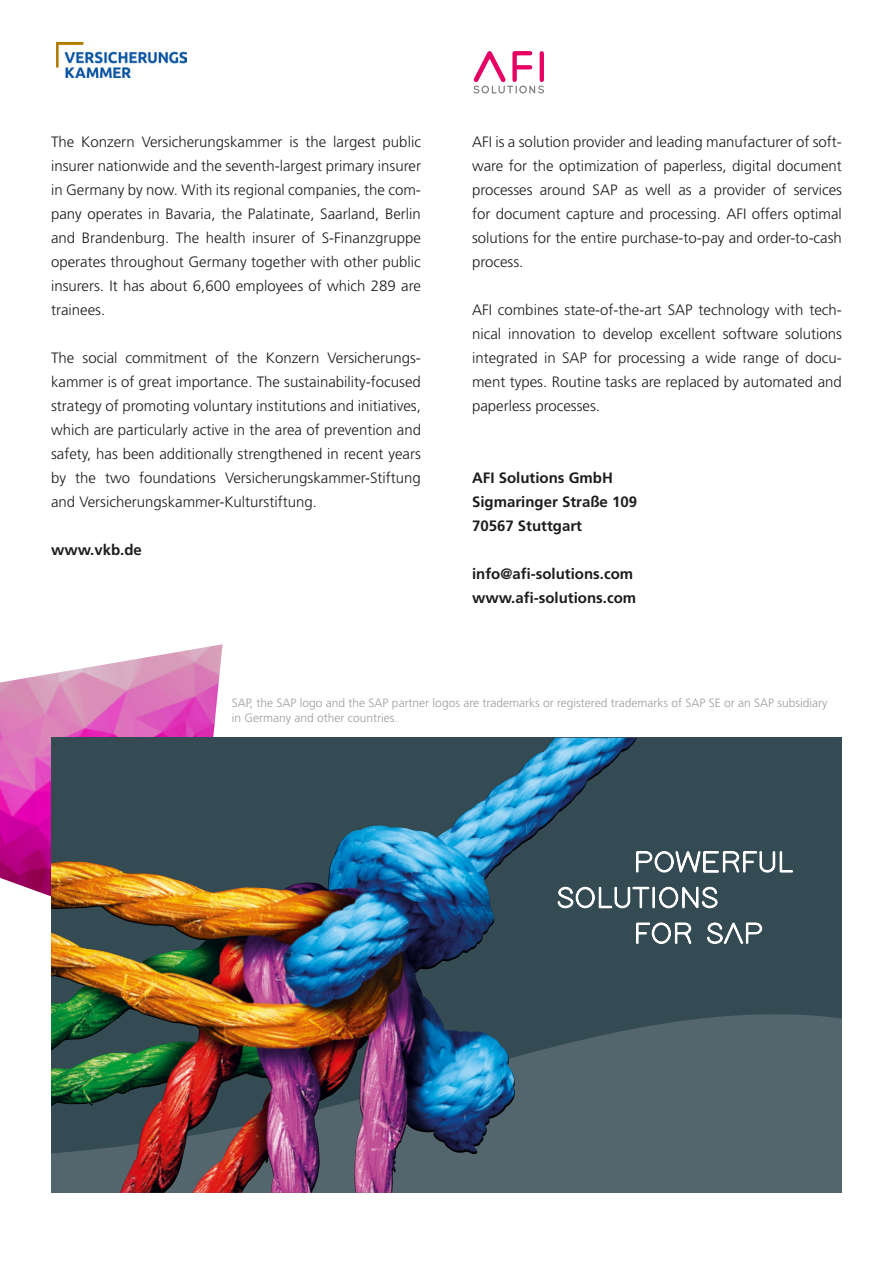
<style>
.page{position:relative;width:893px;height:1263px;background:#fff}
.page>*{position:absolute;margin:0;border:0;box-sizing:border-box;transform-origin:0 0}
.t1{font:300 15px/24px "Frutiger LT Std";color:#1d1d1b;text-align:justify}
.t2{font:700 15px/24px "Frutiger LT Std";color:#1d1d1b}
.t3{font:300 12px/14.4px "Frutiger LT Std";color:#9d9d9d}
</style>
<div class="page">
<img style="left:56px;top:43px;width:130px;height:35px">
<svg style="left:473px;top:51px;width:71px;height:42px"></svg>
<img style="left:0;top:644px;width:223px;height:253px">
<img style="left:51px;top:738px;width:791px;height:275px">
<img style="left:51px;top:1013px;width:791px;height:180px">
<img style="left:515px;top:738px;width:40px;height:38px">
<svg style="left:557px;top:850px;width:237px;height:62px;background:#52656d"></svg>
<svg style="left:635px;top:921px;width:58px;height:24px"></svg>
<svg style="left:706px;top:920px;width:57px;height:25px"></svg>
<p class="t1" style="left:51px;top:130px;width:371px">The Konzern Versicherungskammer is the largest public insurer nationwide and the seventh-largest primary insurer in Germany by now. With its regional companies, the com&shy;pany operates in Bavaria, the Palatinate, Saarland, Berlin and Brandenburg. The health insurer of S-Finanzgruppe operates throughout Germany together with other public insurers. It has about 6,600 employees of which 289 are trainees.</p>
<p class="t1" style="left:51px;top:346px;width:371px">The social commitment of the Konzern Versicherungs&shy;kammer is of great importance. The sustainability-focused strategy of promoting voluntary institutions and initiatives, which are particularly active in the area of prevention and safety, has been additionally strengthened in recent years by the two foundations Versicherungskammer-Stiftung and Versicherungskammer-Kulturstiftung.</p>
<p class="t2" style="left:51px;top:537px;width:92px">www.vkb.de</p>
<p class="t1" style="left:472px;top:130px;width:371px">AFI is a solution provider and leading manufacturer of soft&shy;ware for the optimization of paperless, digital document processes around SAP as well as a provider of services for document capture and processing. AFI offers optimal solutions for the entire purchase-to-pay and order-to-cash process.</p>
<p class="t1" style="left:472px;top:298px;width:371px">AFI combines state-of-the-art SAP technology with tech&shy;nical innovation to develop excellent software solutions integrated in SAP for processing a wide range of docu&shy;ment types. Routine tasks are replaced by automated and paperless processes.</p>
<p class="t2" style="left:472px;top:465px;width:167px">AFI Solutions GmbH<br>Sigmaringer Straße 109<br>70567 Stuttgart</p>
<p class="t2" style="left:472px;top:561px;width:166px">info@afi-solutions.com www.afi-solutions.com</p>
<p class="t3" style="left:232px;top:696px;width:597px">SAP, the SAP logo and the SAP partner logos are trademarks or registered trademarks of SAP SE or an SAP subsidiary in Germany and other countries.</p>
</div>
